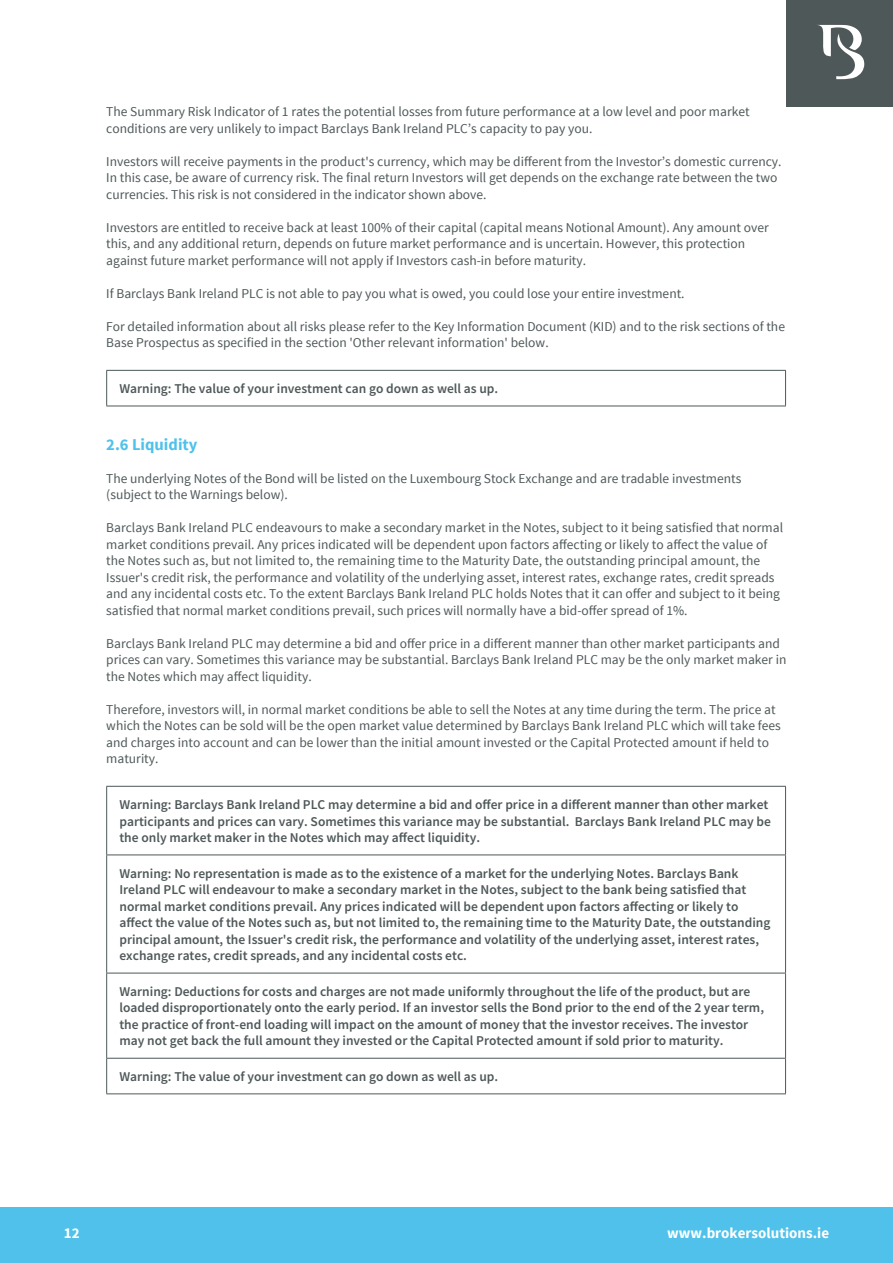
<style>
.page{position:relative;width:893px;height:1263px;background:#fff}
.page>*{position:absolute;margin:0;border:0;box-sizing:border-box;transform-origin:0 0}
.t1{font:700 16.5px "Source Sans Pro";color:#4fc1ea}
.t2{font:700 15px "Source Sans Pro";color:#fff}
.t3{font:13.5px/16.5px "Source Sans Pro";color:#4f5859}
.t4{font:600 13.5px/16.5px "Source Sans Pro";color:#4f5859}
</style>
<div class="page">
<div style="left:0;top:1208px;width:893px;height:55px;background:#4fc1ea"></div>
<div style="left:787px;top:0;width:106px;height:106px;background:#4f5859"></div>
<svg style="left:818px;top:25px;width:46px;height:54px"></svg>
<hr style="left:106px;top:370px;width:680px;height:1px;background:#4b5859">
<hr style="left:106px;top:371px;width:1px;height:35px;background:#4b5859">
<hr style="left:785px;top:371px;width:1px;height:35px;background:#4b5859">
<hr style="left:106px;top:406px;width:680px;height:1px;background:#4b5859">
<hr style="left:106px;top:786px;width:680px;height:1px;background:#4b5859">
<hr style="left:106px;top:787px;width:1px;height:67px;background:#4b5859">
<hr style="left:785px;top:787px;width:1px;height:67px;background:#4b5859">
<hr style="left:106px;top:854px;width:680px;height:1px;background:#4b5859">
<hr style="left:106px;top:855px;width:1px;height:118px;background:#4b5859">
<hr style="left:785px;top:855px;width:1px;height:118px;background:#4b5859">
<hr style="left:106px;top:973px;width:680px;height:1px;background:#4b5859">
<hr style="left:106px;top:973px;width:1px;height:85px;background:#4b5859">
<hr style="left:785px;top:973px;width:1px;height:85px;background:#4b5859">
<hr style="left:106px;top:1058px;width:680px;height:1px;background:#4b5859">
<hr style="left:106px;top:1058px;width:1px;height:35px;background:#4b5859">
<hr style="left:785px;top:1058px;width:1px;height:35px;background:#4b5859">
<hr style="left:106px;top:1093px;width:680px;height:1px;background:#4b5859">
<p class="t3" style="left:106px;top:104px;width:645px">The Summary Risk Indicator of 1 rates the potential losses from future performance at a low level and poor market conditions are very unlikely to impact Barclays Bank Ireland PLC’s capacity to pay you.</p>
<p class="t3" style="left:106px;top:153px;width:677px">Investors will receive payments in the product's currency, which may be different from the Investor’s domestic currency.<br>In this case, be aware of currency risk. The final return Investors will get depends on the exchange rate between the two currencies. This risk is not considered in the indicator shown above.</p>
<p class="t3" style="left:106px;top:219px;width:664px">Investors are entitled to receive back at least 100% of their capital (capital means Notional Amount). Any amount over this, and any additional return, depends on future market performance and is uncertain. However, this protection against future market performance will not apply if Investors cash-in before maturity.</p>
<p class="t3" style="left:106px;top:285px;width:580px">If Barclays Bank Ireland PLC is not able to pay you what is owed, you could lose your entire investment.</p>
<p class="t3" style="left:106px;top:318px;width:680px">For detailed information about all risks please refer to the Key Information Document (KID) and to the risk sections of the<br>Base Prospectus as specified in the section 'Other relevant information' below.</p>
<p class="t4" style="left:119px;top:380px;width:380px">Warning: The value of your investment can go down as well as up.</p>
<p class="t1" style="left:106px;top:434px;width:93px">2.6 Liquidity</p>
<p class="t3" style="left:106px;top:470px;width:637px">The underlying Notes of the Bond will be listed on the Luxembourg Stock Exchange and are tradable investments (subject to the Warnings below).</p>
<p class="t3" style="left:106px;top:520px;width:678px">Barclays Bank Ireland PLC endeavours to make a secondary market in the Notes, subject to it being satisfied that normal market conditions prevail. Any prices indicated will be dependent upon factors affecting or likely to affect the value of the Notes such as, but not limited to, the remaining time to the Maturity Date, the outstanding principal amount, the Issuer's credit risk, the performance and volatility of the underlying asset, interest rates, exchange rates, credit spreads and any incidental costs etc. To the extent Barclays Bank Ireland PLC holds Notes that it can offer and subject to it being satisfied that normal market conditions prevail, such prices will normally have a bid-offer spread of 1%.</p>
<p class="t3" style="left:106px;top:635px;width:682px">Barclays Bank Ireland PLC may determine a bid and offer price in a different manner than other market participants and prices can vary. Sometimes this variance may be substantial. Barclays Bank Ireland PLC may be the only market maker in the Notes which may affect liquidity.</p>
<p class="t3" style="left:106px;top:701px;width:676px">Therefore, investors will, in normal market conditions be able to sell the Notes at any time during the term. The price at which the Notes can be sold will be the open market value determined by Barclays Bank Ireland PLC which will take fees and charges into account and can be lower than the initial amount invested or the Capital Protected amount if held to maturity.</p>
<p class="t4" style="left:119px;top:796px;width:653px">Warning: Barclays Bank Ireland PLC may determine a bid and offer price in a different manner than other market participants and prices can vary. Sometimes this variance may be substantial. Barclays Bank Ireland PLC may be the only market maker in the Notes which may affect liquidity.</p>
<p class="t4" style="left:119px;top:865px;width:652px">Warning: No representation is made as to the existence of a market for the underlying Notes. Barclays Bank Ireland PLC will endeavour to make a secondary market in the Notes, subject to the bank being satisfied that normal market conditions prevail. Any prices indicated will be dependent upon factors affecting or likely to affect the value of the Notes such as, but not limited to, the remaining time to the Maturity Date, the outstanding principal amount, the Issuer's credit risk, the performance and volatility of the underlying asset, interest rates, exchange rates, credit spreads, and any incidental costs etc.</p>
<p class="t4" style="left:119px;top:983px;width:646px">Warning: Deductions for costs and charges are not made uniformly throughout the life of the product, but are loaded disproportionately onto the early period. If an investor sells the Bond prior to the end of the 2 year term, the practice of front-end loading will impact on the amount of money that the investor receives. The investor may not get back the full amount they invested or the Capital Protected amount if sold prior to maturity.</p>
<p class="t4" style="left:119px;top:1068px;width:380px">Warning: The value of your investment can go down as well as up.</p>
<p class="t2" style="left:64px;top:1224px;width:17px">12</p>
<p class="t2" style="left:667px;top:1224px;width:163px">www.brokersolutions.ie</p>
</div>
